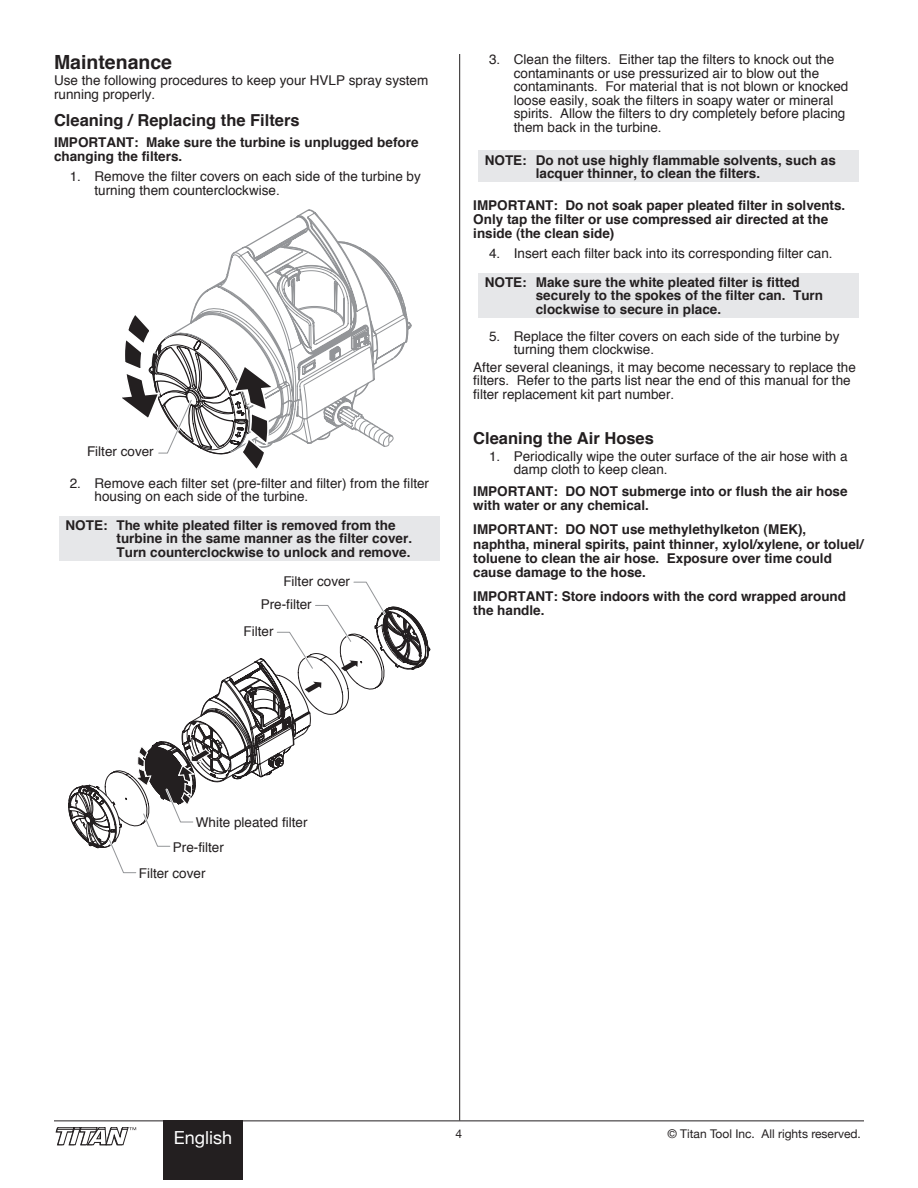
<style>
.page{position:relative;width:918px;height:1188px;background:#fff}
.page>*{position:absolute;margin:0;border:0;box-sizing:border-box;transform-origin:0 0}
.t1{font:700 19.5px "Helvetica";color:#231f20}
.t2{font:18px "Helvetica Neue";color:#fff}
.t3{font:700 16.5px "Helvetica";color:#231f20}
.t4{font:13.5px/13.5px "Helvetica";color:#231f20}
.t5{font:700 13.5px/14.2px "Helvetica";color:#231f20}
.t6{font:12px "Helvetica Neue";color:#231f20}
</style>
<div class="page">
<hr style="left:54px;top:1120px;width:810px;height:1px;background:#231f20">
<div style="left:163px;top:1120px;width:80px;height:60px;background:#231f20"></div>
<svg style="left:56px;top:1127px;width:80px;height:18px"></svg>
<svg style="left:122px;top:209px;width:290px;height:260px"></svg>
<div style="left:59px;top:516px;width:380px;height:45px;background:#e6e7e9"></div>
<svg style="left:69px;top:581px;width:361px;height:293px"></svg>
<div style="left:479px;top:151px;width:380px;height:31px;background:#e6e7e9"></div>
<div style="left:479px;top:273px;width:380px;height:44px;background:#e6e7e9"></div>
<hr style="left:459px;top:54px;width:1px;height:1066px;background:#231f20">
<h1 class="t1" style="left:54px;top:46px;width:120px">Maintenance</h1>
<p class="t4" style="left:54px;top:74px;width:376px">Use the following procedures to keep your HVLP spray system running properly.</p>
<p class="t3" style="left:54px;top:107px;width:247px">Cleaning / Replacing the Filters</p>
<p class="t5" style="left:54px;top:135px;width:10px">import</p>
<p class="t5" style="left:54px;top:135px;width:366px;text-indent:53px">ant : Make sure the turbine is unplugged before changing the filters.</p>
<p class="t4" style="left:94px;top:170px;width:328px;text-indent:-25px">1. Remove the filter covers on each side of the turbine by turning them counterclockwise.</p>
<p class="t4" style="left:87px;top:445px;width:68px">Filter cover</p>
<p class="t4" style="left:94px;top:477px;width:336px;text-indent:-25px">2. Remove each filter set (pre-filter and filter) from the filter housing on each side of the turbine.</p>
<p class="t5" style="left:117px;top:519px;width:297px;line-height:13.5px;text-indent:-51px">NOTE: The white pleated filter is removed from the turbine in the same manner as the filter cover.<br>Turn counterclockwise to unlock and remove.</p>
<p class="t4" style="left:283px;top:575px;width:68px">Filter cover</p>
<p class="t4" style="left:261px;top:598px;width:53px">Pre-filter</p>
<p class="t4" style="left:244px;top:625px;width:31px">Filter</p>
<p class="t4" style="left:514px;top:53px;width:336px;text-indent:-25px">3. Clean the filters. Either tap the filters to knock out the contaminants or use pressurized air to blow out the contaminants. For material that is not blown or knocked loose easily, soak the filters in soapy water or mineral spirits. Allow the filters to dry completely before placing them back in the turbine.</p>
<p class="t5" style="left:536px;top:153px;width:302px;line-height:13.5px;text-indent:-51px">NOTE: Do not use highly flammable solvents, such as lacquer thinner, to clean the filters.</p>
<p class="t5" style="left:473px;top:198px;width:374px">IMPORTANT: Do not soak paper pleated filter in solvents.<br>Only tap the filter or use compressed air directed at the inside (the clean side)</p>
<p class="t4" style="left:489px;top:247px;width:345px">4. Insert each filter back into its corresponding filter can.</p>
<p class="t5" style="left:536px;top:275px;width:289px;line-height:13.5px;text-indent:-51px">NOTE: Make sure the white pleated filter is fitted securely to the spokes of the filter can. Turn clockwise to secure in place.</p>
<p class="t4" style="left:514px;top:330px;width:327px;text-indent:-25px">5. Replace the filter covers on each side of the turbine by turning them clockwise.</p>
<p class="t4" style="left:473px;top:361px;width:384px">After several cleanings, it may become necessary to replace the filters. Refer to the parts list near the end of this manual for the filter replacement kit part number.</p>
<p class="t3" style="left:473px;top:425px;width:182px">Cleaning the Air Hoses</p>
<p class="t4" style="left:514px;top:450px;width:335px;text-indent:-25px">1. Periodically wipe the outer surface of the air hose with a damp cloth to keep clean.</p>
<p class="t5" style="left:473px;top:484px;width:376px">IMPORTANT: DO NOT submerge into or flush the air hose with water or any chemical.</p>
<p class="t5" style="left:473px;top:523px;width:392px">IMPORTANT: DO NOT use methylethylketon (MEK), naphtha, mineral spirits, paint thinner, xylol/xylene, or toluel/ toluene to clean the air hose. Exposure over time could cause damage to the hose.</p>
<p class="t5" style="left:473px;top:589px;width:374px">IMPORTANT: Store indoors with the cord wrapped around the handle.</p>
<p class="t4" style="left:196px;top:816px;width:113px">White pleated filter</p>
<p class="t4" style="left:139px;top:834px;width:87px;line-height:26.4px;text-indent:34px">Pre-filter<br>Filter cover</p>
<h2 class="t2" style="left:174px;top:1127px;width:60px">English</h2>
<p class="t6" style="left:456px;top:1126px;width:8px">4</p>
<p class="t6" style="left:667px;top:1126px;width:195px">© Titan Tool Inc. All rights reserved.</p>
</div>
